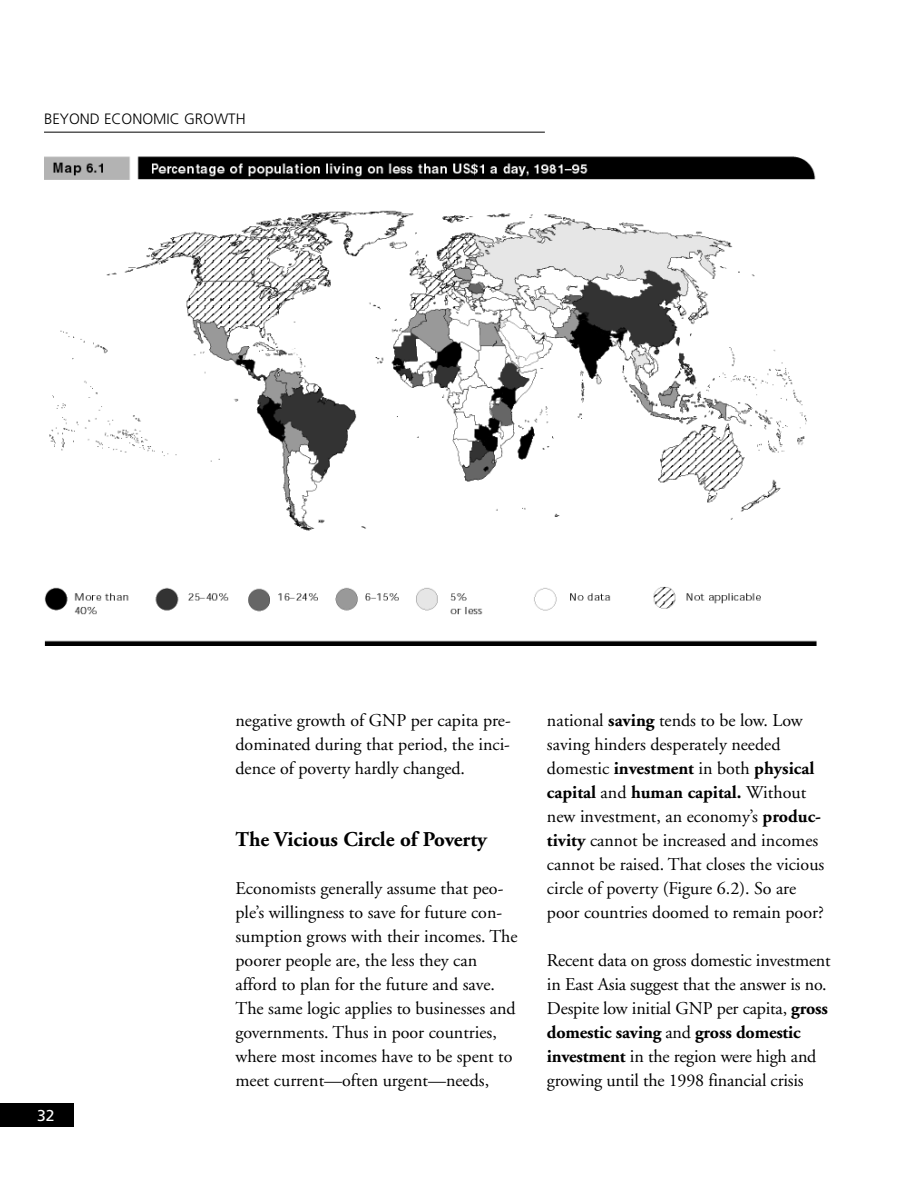
<style>
.page{position:relative;width:918px;height:1188px;background:#fff}
.page>*{position:absolute;margin:0;border:0;box-sizing:border-box;transform-origin:0 0}
.t1{font:700 21px "Adobe Garamond";color:#000}
.t2{font:18px/24px "Adobe Garamond";color:#000}
.t3{font:15.75px "Frutiger";color:#fff}
.t4{font:300 15px "Frutiger";color:#000}
.s1{font-weight:700}
</style>
<div class="page">
<hr style="left:44px;top:132px;width:501px;height:1px;background:#000">
<div style="left:0;top:1103px;width:74px;height:24px;background:#000"></div>
<img style="left:44px;top:156px;width:773px;height:489px">
<p class="t4" style="left:44px;top:113px;width:203px">BEYOND ECONOMIC GROWTH</p>
<p class="t3" style="left:37px;top:1109px;width:19px">32</p>
<p class="t2" style="left:236px;top:710px;width:277px;text-align:justify">negative growth of GNP per capita pre&shy;dominated during that period, the inci&shy;dence of poverty hardly changed.</p>
<p class="t1" style="left:236px;top:831px;width:253px">The Vicious Circle of Poverty</p>
<p class="t2" style="left:236px;top:878px;width:284px">Economists generally assume that peo&shy;ple’s willingness to save for future con&shy;sumption grows with their incomes. The poorer people are, the less they can afford to plan for the future and save.<br>The same logic applies to businesses and governments. Thus in poor countries, where most incomes have to be spent to meet current—often urgent—needs,</p>
<p class="t2" style="left:547px;top:710px;width:279px">national <span class="s1">saving</span> tends to be low. Low saving hinders desperately needed domestic <span class="s1">investment</span> in both <span class="s1">physical capital</span> and <span class="s1">human capital.</span> Without new investment, an economy’s <span class="s1">produc&shy;tivity</span> cannot be increased and incomes cannot be raised. That closes the vicious circle of poverty (Figure 6.2). So are poor countries doomed to remain poor?</p>
<p class="t2" style="left:547px;top:950px;width:285px">Recent data on gross domestic investment in East Asia suggest that the answer is no.<br>Despite low initial GNP per capita, <span class="s1">gross domestic saving</span> and <span class="s1">gross domestic investment</span> in the region were high and growing until the 1998 financial crisis</p>
</div>
